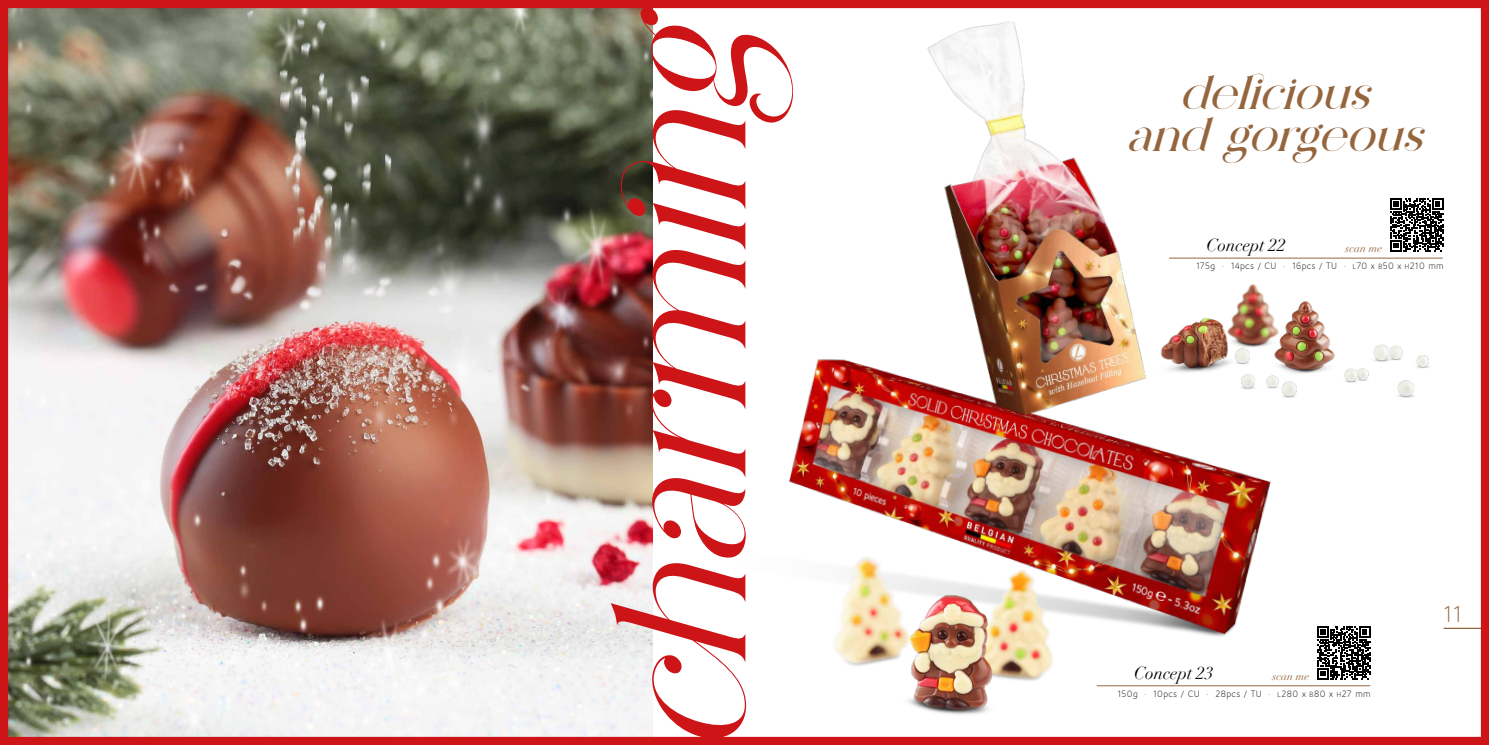
<style>
.page{position:relative;width:1489px;height:745px;background:#fff}
.page>*{position:absolute;margin:0;border:0;box-sizing:border-box;transform-origin:0 0}
.t1{font:italic 186px "Pelagic Bird";color:#cd1417}
.t2{font:italic 700 47px/42.5px "Pelagic Bird";letter-spacing:-.005em;color:#95663e;text-align:center}
.t3{font:25px "Speak Pro";color:#95663e}
.t4{font:italic 17.5px "Didot";color:#000}
.t5{font:italic 11.25px "Didot";letter-spacing:.01em;color:#95663e}
.t6{font:9.88px "Speak Pro";color:#000}
.s1{font-size:8.12px}
</style>
<div class="page">
<img style="left:0;top:0;width:1488px;height:744px">
<img style="left:828px;top:554px;width:232px;height:168px">
<h1 class="t1" style="left:563px;top:756px;width:755px;rotate:-90deg">charming</h1>
<h2 class="t2" style="left:1125px;top:72px;width:298px">delicious<br>and gorgeous</h2>
<h3 class="t4" style="left:1206px;top:234px;width:81px">Concept 22</h3>
<p class="t5" style="left:1345px;top:241px;width:38px">scan me</p>
<p class="t6" style="left:1195px;top:260px;width:249px">175g · 14pcs / CU · 16pcs / TU · <span class="s1">L</span>70 x <span class="s1">B</span>50 x <span class="s1">H</span>210 mm</p>
<h3 class="t4" style="left:1133px;top:661px;width:81px">Concept 23</h3>
<p class="t5" style="left:1272px;top:668px;width:38px">scan me</p>
<p class="t6" style="left:1117px;top:687px;width:254px">150g · 10pcs / CU · 28pcs / TU · <span class="s1">L</span>280 x <span class="s1">B</span>80 x <span class="s1">H</span>27 mm</p>
<h3 class="t3" style="left:1442px;top:599px;width:21px">11</h3>
</div>
